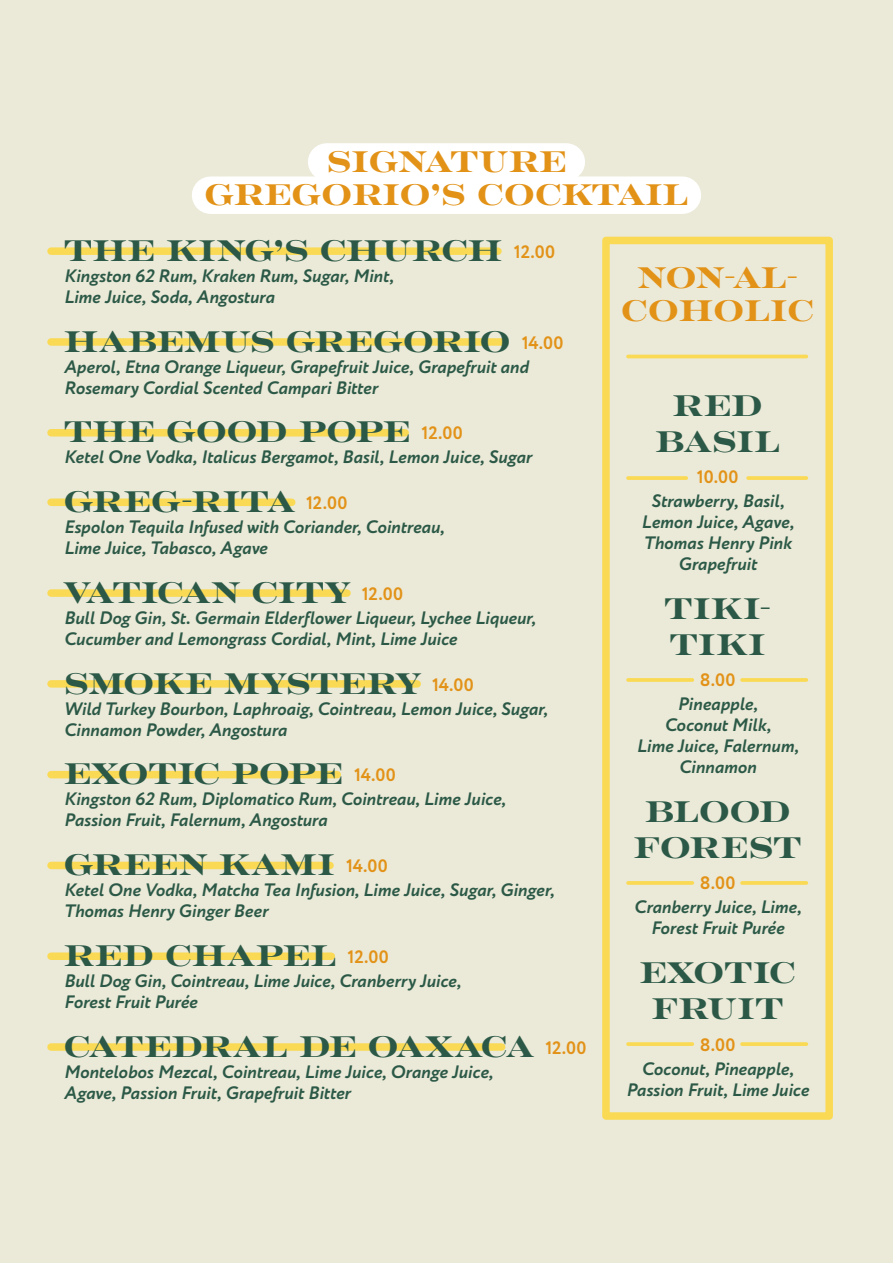
<style>
.page{position:relative;width:893px;height:1263px;background:#ebe9d7}
.page>*{position:absolute;margin:0;border:0;box-sizing:border-box;transform-origin:0 0}
.t1{font:30px/36px "Rosella Solid";letter-spacing:.01em;color:#2c5947;text-align:center}
.t2{font:30px/33px "Rosella Solid";color:#e29217;text-align:center}
.t3{font:30px "Rosella Solid";letter-spacing:-.025em;color:#2c5947}
.t4{font:30px "Rosella Solid";letter-spacing:-.01em;color:#2c5947}
.t5{font:30px "Rosella Solid";letter-spacing:-.015em;color:#2c5947}
.t6{font:italic 700 18px/21px "Circe";letter-spacing:-.005em;color:#2c5947}
.t7{font:700 18px "Circe";letter-spacing:.02em;color:#e29217}
.s1{font-family:"Circe";font-weight:700;font-size:18px;color:#e29217}
</style>
<div class="page">
<div style="left:327px;top:143px;width:239px;height:38px;background:#fff"></div>
<div style="left:211px;top:176px;width:471px;height:38px;background:#fff"></div>
<svg style="left:628px;top:476px;width:58px;height:4px"></svg>
<svg style="left:628px;top:678px;width:64px;height:4px"></svg>
<svg style="left:628px;top:881px;width:64px;height:4px"></svg>
<svg style="left:628px;top:1042px;width:64px;height:4px"></svg>
<svg style="left:748px;top:476px;width:58px;height:4px"></svg>
<hr style="left:628px;top:355px;width:178px;height:3px;background:#fada55">
<svg style="left:742px;top:678px;width:64px;height:4px"></svg>
<svg style="left:742px;top:881px;width:64px;height:4px"></svg>
<svg style="left:742px;top:1042px;width:64px;height:4px"></svg>
<div style="left:51px;top:247px;width:447px;height:8px;background:#fada55"></div>
<div style="left:51px;top:338px;width:454px;height:8px;background:#fada55"></div>
<div style="left:51px;top:429px;width:354px;height:7px;background:#fada55"></div>
<div style="left:51px;top:498px;width:241px;height:8px;background:#fada55"></div>
<div style="left:51px;top:589px;width:296px;height:8px;background:#fada55"></div>
<div style="left:51px;top:680px;width:366px;height:8px;background:#fada55"></div>
<div style="left:51px;top:771px;width:286px;height:7px;background:#fada55"></div>
<div style="left:51px;top:862px;width:279px;height:7px;background:#fada55"></div>
<div style="left:51px;top:952px;width:280px;height:8px;background:#fada55"></div>
<div style="left:51px;top:1043px;width:451px;height:8px;background:#fada55"></div>
<div style="left:602px;top:237px;width:231px;height:883px;border:8px solid #fada55"></div>
<h1 class="t2" style="left:205px;top:143px;width:485px">SIGNATURE<br>GREGORIO’S COCKTAIL</h1>
<h1 class="t1" style="left:64px;top:230px;width:493px">THE KING’S CHURCH <span class="s1">12.00</span></h1>
<p class="t6" style="left:64px;top:266px;width:331px">Kingston 62 Rum, Kraken Rum, Sugar, Mint,<br>Lime Juice, Soda, Angostura</p>
<h1 class="t1" style="left:64px;top:321px;width:501px">HABEMUS GREGORIO <span class="s1">14.00</span></h1>
<p class="t6" style="left:64px;top:357px;width:466px">Aperol, Etna Orange Liqueur, Grapefruit Juice, Grapefruit and<br>Rosemary Cordial Scented Campari Bitter</p>
<h1 class="t1" style="left:64px;top:411px;width:400px">THE GOOD POPE <span class="s1">12.00</span></h1>
<p class="t6" style="left:64px;top:448px;width:470px">Ketel One Vodka, Italicus Bergamot, Basil, Lemon Juice, Sugar</p>
<h1 class="t1" style="left:64px;top:481px;width:285px">GREG-RITA <span class="s1">12.00</span></h1>
<p class="t6" style="left:64px;top:517px;width:382px">Espolon Tequila Infused with Coriander, Cointreau,<br>Lime Juice, Tabasco, Agave</p>
<h1 class="t1" style="left:64px;top:572px;width:341px">VATICAN CITY <span class="s1">12.00</span></h1>
<p class="t6" style="left:64px;top:608px;width:473px">Bull Dog Gin, St. Germain Elderflower Liqueur, Lychee Liqueur,<br>Cucumber and Lemongrass Cordial, Mint, Lime Juice</p>
<h1 class="t4" style="left:64px;top:657px;width:412px">SMOKE MYSTERY <span class="s1">14.00</span></h1>
<p class="t6" style="left:64px;top:699px;width:485px">Wild Turkey Bourbon, Laphroaig, Cointreau, Lemon Juice, Sugar,<br>Cinnamon Powder, Angostura</p>
<h1 class="t5" style="left:64px;top:748px;width:333px">EXOTIC POPE <span class="s1">14.00</span></h1>
<p class="t6" style="left:64px;top:790px;width:443px">Kingston 62 Rum, Diplomatico Rum, Cointreau, Lime Juice,<br>Passion Fruit, Falernum, Angostura</p>
<h1 class="t1" style="left:64px;top:844px;width:326px">GREEN KAMI <span class="s1">14.00</span></h1>
<p class="t6" style="left:64px;top:880px;width:492px">Ketel One Vodka, Matcha Tea Infusion, Lime Juice, Sugar, Ginger,<br>Thomas Henry Ginger Beer</p>
<h1 class="t1" style="left:64px;top:935px;width:327px">RED CHAPEL <span class="s1">12.00</span></h1>
<p class="t6" style="left:64px;top:971px;width:399px">Bull Dog Gin, Cointreau, Lime Juice, Cranberry Juice,<br>Forest Fruit Purée</p>
<h1 class="t3" style="left:64px;top:1020px;width:524px">CATEDRAL DE OAXACA <span class="s1">12.00</span></h1>
<p class="t6" style="left:64px;top:1062px;width:431px">Montelobos Mezcal, Cointreau, Lime Juice, Orange Juice,<br>Agave, Passion Fruit, Grapefruit Bitter</p>
<h1 class="t2" style="left:621px;top:259px;width:194px">NON-AL-<br>COHOLIC</h1>
<h1 class="t1" style="left:655px;top:385px;width:127px">RED<br>BASIL</h1>
<p class="t7" style="left:697px;top:465px;width:43px">10.00</p>
<p class="t6" style="left:641px;top:491px;width:154px;text-align:center">Strawberry, Basil,<br>Lemon Juice, Agave,<br>Thomas Henry Pink<br>Grapefruit</p>
<h1 class="t1" style="left:664px;top:588px;width:108px;text-align:left">TIKI-<br>TIKI</h1>
<p class="t7" style="left:700px;top:668px;width:37px">8.00</p>
<p class="t6" style="left:637px;top:694px;width:164px;text-align:center">Pineapple,<br>Coconut Milk,<br>Lime Juice, Falernum,<br>Cinnamon</p>
<h1 class="t1" style="left:634px;top:791px;width:169px">BLOOD<br>FOREST</h1>
<p class="t7" style="left:700px;top:871px;width:37px">8.00</p>
<p class="t6" style="left:634px;top:897px;width:169px;text-align:center">Cranberry Juice, Lime,<br>Forest Fruit Purée</p>
<h1 class="t1" style="left:639px;top:952px;width:158px">EXOTIC<br>FRUIT</h1>
<p class="t7" style="left:700px;top:1032px;width:37px">8.00</p>
<p class="t6" style="left:626px;top:1059px;width:185px;text-align:center">Coconut, Pineapple,<br>Passion Fruit, Lime Juice</p>
</div>
